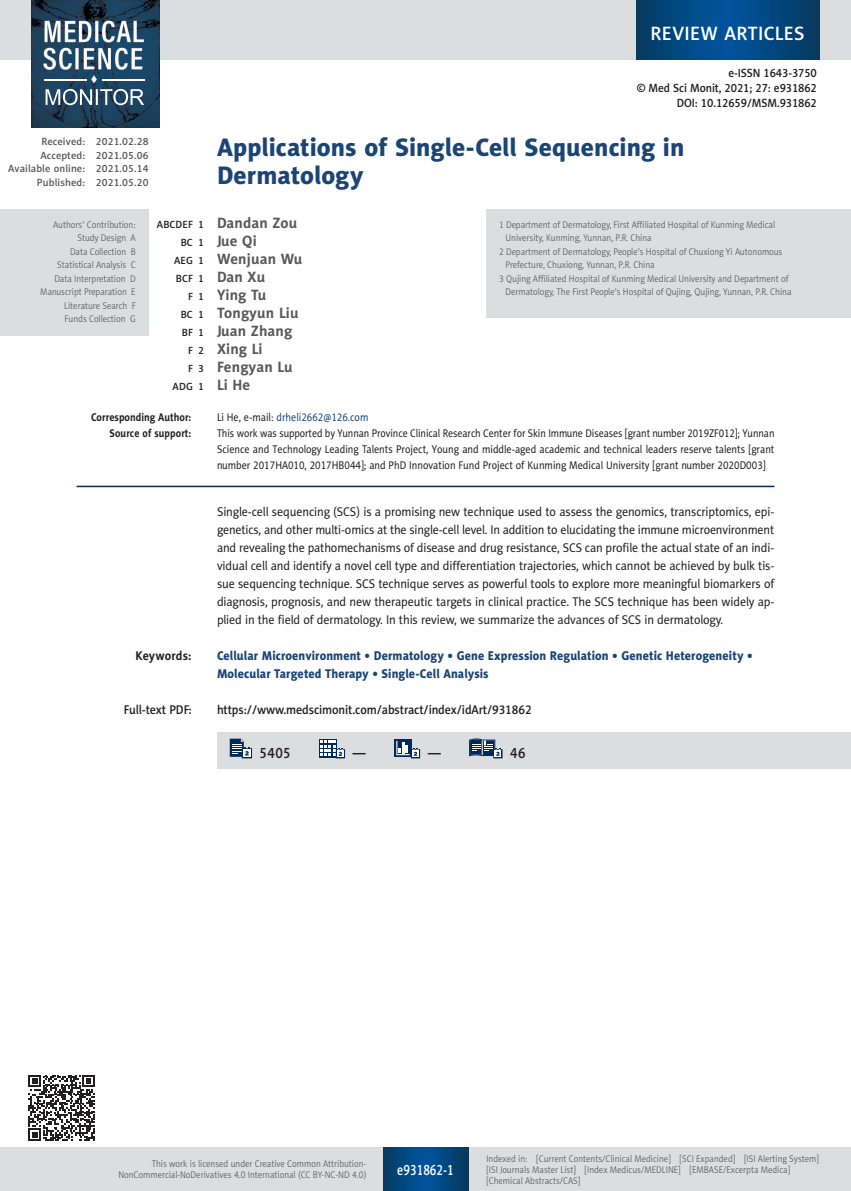
<style>
.page{position:relative;width:851px;height:1191px;background:#fff}
.page>*{position:absolute;margin:0;border:0;box-sizing:border-box;transform-origin:0 0}
.MSM_Tytul{font:25.5px/28.5px "Naomi Sans EFN Heavy";color:#1a4574}
.t1{font:19.5px "Naomi Sans EFN Medium";letter-spacing:.015em;color:#fff}
.MSM_Autorzy{font:700 15px "Naomi Sans EFN";letter-spacing:.01em;color:#57585a}
.MSM_e-PAGINA{font:15px "Naomi Sans EFN Medium";color:#fff;scale:.8 1}
.MSM_dane{font:15px "Naomi Sans EFN Medium";letter-spacing:.03em;color:#231f20;scale:.9 1}
.MSM_Summary_body{font:12.75px/18px "Naomi Sans EFN";letter-spacing:-.01em;color:#231f20;text-align:justify;scale:.95 1}
.MSM_keywords{font:12.75px/18px "Naomi Sans EFN Heavy";letter-spacing:.005em;color:#1a4574;scale:.95 1}
.MSM_full_text_pdf{font:12.75px "Naomi Sans EFN Medium";letter-spacing:-.01em;color:#231f20;scale:.95 1}
.MSM_keywords-2{font:700 12.75px "Naomi Sans EFN";letter-spacing:.005em;color:#231f20;scale:.95 1}
.MSM_full_text_pdf-2{font:12px "Naomi Sans EFN Medium";letter-spacing:-.01em;color:#231f20;scale:.95 1}
.MSM_Support{font:11.25px/15.8px "Naomi Sans EFN";color:#231f20;text-align:justify;scale:.89 1}
.MSM_Adres{font:11.25px "Naomi Sans EFN";color:#1a4574;scale:.9 1}
.MSM_Adres-2{font:700 11.25px "Naomi Sans EFN";color:#231f20;scale:.9 1}
.MSM_Support-2{font:700 11.25px "Naomi Sans EFN";letter-spacing:.01em;color:#231f20;scale:.89 1}
.t2{font:10.5px "Naomi Sans EFN Medium";letter-spacing:.01em;color:#57585a}
.MSM_Autorzy-2{font:10.5px "Naomi Sans EFN Medium";color:#231f20}
.MSM_Afiliacja{font:9.75px/13.5px "Naomi Sans EFN Light";color:#57585a;scale:.9 1}
.s1{font-family:"Naomi Sans EFN Medium";font-weight:400;font-size:10.5px;color:#231f20}
.s2{font-family:"Naomi Sans EFN";font-weight:700;font-size:15px;color:#57585a}
.s3{color:#231f20}
</style>
<div class="page">
<div style="left:217px;top:732px;width:633px;height:36px;background:#dcdddf"></div>
<svg style="left:230px;top:738px;width:22px;height:20px"></svg>
<div style="left:319px;top:739px;width:17px;height:18px;background:#00295c"></div>
<svg style="left:320px;top:740px;width:25px;height:18px"></svg>
<div style="left:394px;top:739px;width:18px;height:18px;background:#00295c"></div>
<svg style="left:396px;top:741px;width:24px;height:17px"></svg>
<svg style="left:469px;top:738px;width:33px;height:20px"></svg>
<hr style="left:77px;top:486px;width:697px;height:1px;background:#00295c">
<div style="left:0;top:210px;width:148px;height:126px;background:#dcdddf"></div>
<div style="left:486px;top:210px;width:364px;height:108px;background:#dcdddf"></div>
<svg style="left:28px;top:1075px;width:67px;height:66px"></svg>
<div style="left:0;top:1148px;width:850px;height:43px;background:#dcdddf"></div>
<svg style="left:383px;top:1147px;width:85px;height:43px"></svg>
<div style="left:0;top:0;width:850px;height:60px;background:#dcdddf"></div>
<svg style="left:636px;top:0;width:183px;height:60px"></svg>
<img style="left:32px;top:0;width:127px;height:128px">
<img style="left:45px;top:79px;width:41px;height:1px">
<img style="left:103px;top:79px;width:41px;height:1px">
<svg style="left:91px;top:75px;width:6px;height:8px"></svg>
<img style="left:46px;top:89px;width:98px;height:16px">
<h2 class="t1" style="left:650px;top:22px;width:155px">REVIEW ARTICLES</h2>
<p class="MSM_full_text_pdf-2" style="left:728px;top:66px;width:95px">e-ISSN 1643-3750</p>
<p class="MSM_full_text_pdf-2" style="left:636px;top:81px;width:191px">© Med Sci Monit, 2021; 27: e931862</p>
<p class="MSM_full_text_pdf-2" style="left:676px;top:96px;width:149px">DOI: 10.12659/MSM.931862</p>
<p class="MSM_Tytul" style="left:217px;top:132px;width:469px">Applications of Single-Cell Sequencing in<br>Dermatology</p>
<p class="MSM_Autorzy" style="left:157px;top:214px;width:142px"><span class="s1">ABCDEF 1</span> Dandan Zou</p>
<p class="MSM_Autorzy" style="left:181px;top:232px;width:78px"><span class="s1">BC 1</span> Jue Qi</p>
<p class="MSM_Autorzy" style="left:174px;top:250px;width:130px"><span class="s1">AEG 1</span> Wenjuan Wu</p>
<p class="MSM_Autorzy" style="left:176px;top:268px;width:91px"><span class="s1">BCF 1</span> Dan Xu</p>
<p class="MSM_Autorzy" style="left:188px;top:286px;width:80px"><span class="s1">F 1</span> Ying Tu</p>
<p class="MSM_Autorzy" style="left:181px;top:304px;width:119px"><span class="s1">BC 1</span> Tongyun Liu</p>
<p class="MSM_Autorzy" style="left:182px;top:322px;width:112px"><span class="s1">BF 1</span> Juan Zhang</p>
<p class="MSM_Autorzy" style="left:188px;top:340px;width:76px"><span class="s1">F 2</span> Xing Li</p>
<p class="MSM_Autorzy" style="left:188px;top:358px;width:106px"><span class="s1">F 3</span> Fengyan Lu</p>
<p class="MSM_Autorzy-2" style="left:172px;top:380px;width:79px">ADG 1 <span class="s2">Li He</span></p>
<p class="MSM_Adres-2" style="left:91px;top:411px;width:113px">Corresponding Author:</p>
<p class="MSM_Adres" style="left:217px;top:411px;width:170px"><span class="s3">Li He, e-mail:</span> drheli2662@126.com</p>
<p class="MSM_Support-2" style="left:110px;top:427px;width:93px">Source of support:</p>
<p class="MSM_Support" style="left:217px;top:425px;width:628px">This work was supported by Yunnan Province Clinical Research Center for Skin Immune Diseases [grant number 2019ZF012]; Yunnan Science and Technology Leading Talents Project, Young and middle-aged academic and technical leaders reserve talents [grant number 2017HA010, 2017HB044]; and PhD Innovation Fund Project of Kunming Medical University [grant number 2020D003]</p>
<p class="MSM_Summary_body" style="left:217px;top:503px;width:588px">Single-cell sequencing (SCS) is a promising new technique used to assess the genomics, transcriptomics, epi&shy;genetics, and other multi-omics at the single-cell level. In addition to elucidating the immune microenvironment and revealing the pathomechanisms of disease and drug resistance, SCS can profile the actual state of an indi&shy;vidual cell and identify a novel cell type and differentiation trajectories, which cannot be achieved by bulk tis&shy;sue sequencing technique. SCS technique serves as powerful tools to explore more meaningful biomarkers of diagnosis, prognosis, and new therapeutic targets in clinical practice. The SCS technique has been widely ap&shy;plied in the field of dermatology. In this review, we summarize the advances of SCS in dermatology.</p>
<p class="MSM_keywords-2" style="left:135px;top:648px;width:60px">Keywords:</p>
<p class="MSM_keywords" style="left:217px;top:646px;width:565px">Cellular Microenvironment • Dermatology • Gene Expression Regulation • Genetic Heterogeneity •<br>Molecular Targeted Therapy • Single-Cell Analysis</p>
<p class="MSM_full_text_pdf" style="left:124px;top:702px;width:73px">Full-text PDF:</p>
<p class="MSM_full_text_pdf" style="left:217px;top:702px;width:333px">https://www.medscimonit.com/abstract/index/idArt/931862</p>
<p class="t2" style="left:41px;top:136px;width:109px">Received: 2021.02.28</p>
<p class="t2" style="left:40px;top:149px;width:110px">Accepted: 2021.05.06</p>
<p class="t2" style="left:8px;top:163px;width:142px">Available online: 2021.05.14</p>
<p class="t2" style="left:37px;top:176px;width:113px">Published: 2021.05.20</p>
<p class="MSM_Afiliacja" style="left:53px;top:218px;width:93px">Authors’ Contribution:</p>
<p class="MSM_Afiliacja" style="left:77px;top:231px;width:66px">Study Design A</p>
<p class="MSM_Afiliacja" style="left:70px;top:245px;width:74px">Data Collection B</p>
<p class="MSM_Afiliacja" style="left:57px;top:258px;width:89px">Statistical Analysis C</p>
<p class="MSM_Afiliacja" style="left:54px;top:272px;width:92px">Data Interpretation D</p>
<p class="MSM_Afiliacja" style="left:40px;top:285px;width:107px">Manuscript Preparation E</p>
<p class="MSM_Afiliacja" style="left:64px;top:299px;width:81px">Literature Search F</p>
<p class="MSM_Afiliacja" style="left:65px;top:312px;width:80px">Funds Collection G</p>
<p class="MSM_Afiliacja" style="left:505px;top:218px;width:301px;text-indent:-6px">1 Department of Dermatology, First Affiliated Hospital of Kunming Medical<br>University, Kunming, Yunnan, P.R. China</p>
<p class="MSM_Afiliacja" style="left:505px;top:245px;width:309px;text-indent:-6px">2 Department of Dermatology, People’s Hospital of Chuxiong Yi Autonomous<br>Prefecture, Chuxiong, Yunnan, P.R. China</p>
<p class="MSM_Afiliacja" style="left:505px;top:272px;width:319px;text-indent:-6px">3 Qujing Affiliated Hospital of Kunming Medical University and Department of<br>Dermatology, The First People’s Hospital of Qujing, Qujing, Yunnan, P.R. China</p>
<p class="MSM_dane" style="left:259px;top:744px;width:36px">5405</p>
<p class="MSM_dane" style="left:352px;top:744px;width:16px">—</p>
<p class="MSM_dane" style="left:427px;top:744px;width:16px">—</p>
<p class="MSM_dane" style="left:510px;top:744px;width:19px">46</p>
<p class="MSM_Afiliacja" style="left:118px;top:1158px;width:277px;line-height:11.2px;text-align:right">This work is licensed under Creative Common Attribution-<br>NonCommercial-NoDerivatives 4.0 International (CC BY-NC-ND 4.0)</p>
<p class="MSM_e-PAGINA" style="left:397px;top:1160px;width:72px">e931862-1</p>
<p class="MSM_Afiliacja" style="left:486px;top:1152px;width:371px;line-height:11.2px">Indexed in: [Current Contents/Clinical Medicine] [SCI Expanded] [ISI Alerting System] [ISI Journals Master List] [Index Medicus/MEDLINE] [EMBASE/Excerpta Medica] [Chemical Abstracts/CAS]</p>
</div>
